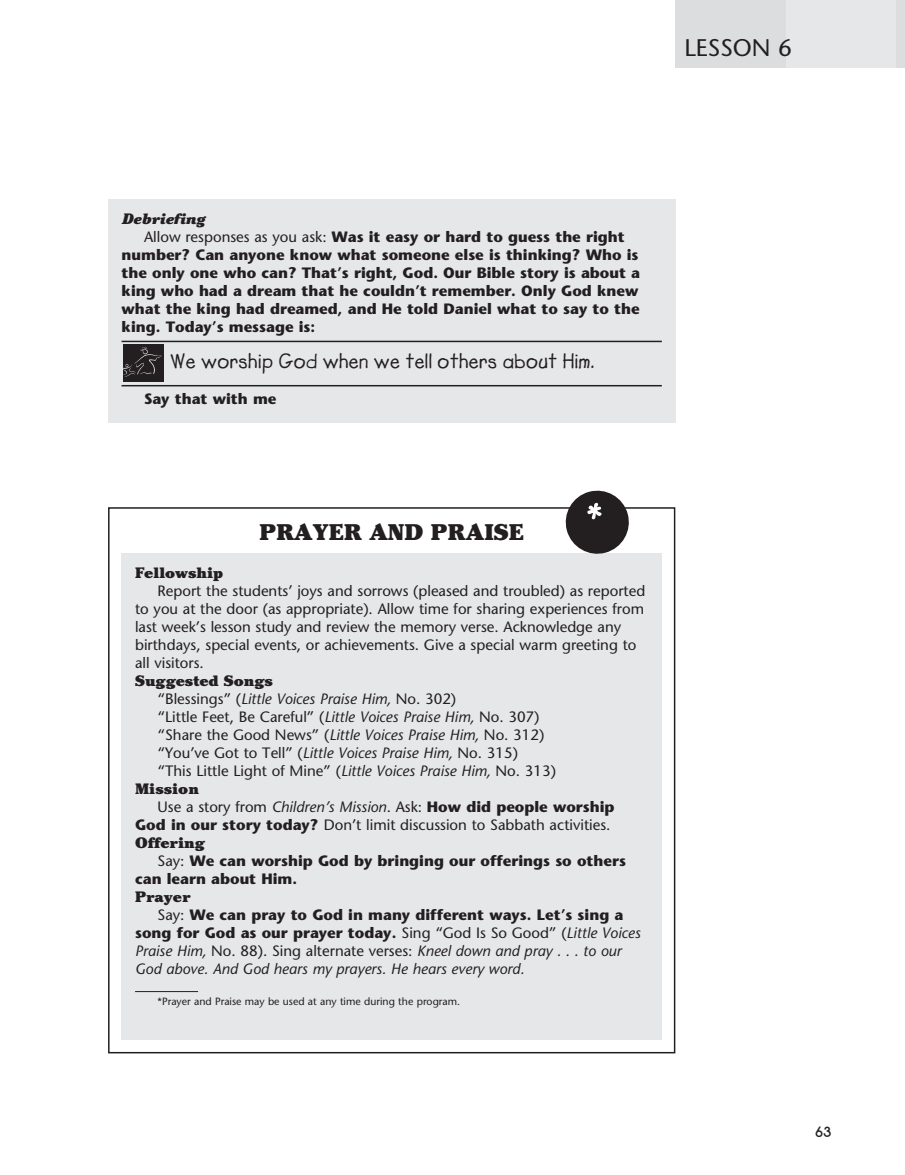
<style>
.page{position:relative;width:905px;height:1175px;background:#fff}
.page>*{position:absolute;margin:0;border:0;box-sizing:border-box;transform-origin:0 0}
.t1{font:24px "Stone Sans";color:#231f20}
.t2{font:900 22.5px "Cheltenham";color:#231f20}
.t3{font:21px "Lemonade ICG Bold";letter-spacing:.015em;color:#231f20}
.t4{font:15px/18px "Stone Sans";color:#231f20}
.t5{font:700 15px/18px "Stone Sans";color:#231f20}
.t6{font:italic 15px/18px "Stone Sans";color:#231f20}
.t7{font:900 15px "Cheltenham";color:#231f20}
.t8{font:italic 900 15px "Cheltenham";color:#231f20}
.t9{font:700 15px "New Garden";color:#231f20}
.t10{font:10.5px "Stone Sans";color:#231f20}
.s1{font-weight:400}
.s2{font-style:italic}
.s3{font-weight:700}
.s4{font-style:normal}
.s5{font-weight:700;font-style:normal}
</style>
<div class="page">
<div style="left:675px;top:0;width:110px;height:68px;background:#dcdddf"></div>
<div style="left:785px;top:0;width:111px;height:68px;background:#e6e7e9"></div>
<div style="left:896px;top:0;width:8px;height:68px;background:#dcdddf"></div>
<div style="left:108px;top:200px;width:567px;height:223px;background:#e6e7e9"></div>
<hr style="left:122px;top:341px;width:540px;height:1px;background:#231f20">
<hr style="left:122px;top:385px;width:540px;height:1px;background:#231f20">
<div style="left:123px;top:345px;width:40px;height:37px;background:#231f20"></div>
<svg style="left:123px;top:347px;width:39px;height:30px"></svg>
<div style="left:108px;top:507px;width:567px;height:546px;border:2px solid #231f20"></div>
<div style="left:122px;top:553px;width:540px;height:486px;background:#e6e7e9"></div>
<hr style="left:135px;top:991px;width:63px;height:1px;background:#231f20">
<svg style="left:562px;top:490px;width:70px;height:64px"></svg>
<h1 class="t1" style="left:684px;top:38px;width:109px">LESSON 6</h1>
<p class="t8" style="left:122px;top:213px;width:85px">Debriefing</p>
<p class="t5" style="left:122px;top:229px;width:520px;text-indent:22px"><span class="s1">Allow responses as you ask:</span> Was it easy or hard to guess the right number? Can anyone know what someone else is thinking? Who is the only one who can? That’s right, God. Our Bible story is about a king who had a dream that he couldn’t remember. Only God knew what the king had dreamed, and He told Daniel what to say to the king. Today’s message is:</p>
<h3 class="t3" style="left:170px;top:348px;width:425px">We worship God when we tell others about Him.</h3>
<p class="t5" style="left:144px;top:391px;width:134px">Say that with me</p>
<h2 class="t2" style="left:259px;top:523px;width:266px">PRAYER AND PRAISE</h2>
<p class="t7" style="left:135px;top:566px;width:90px">Fellowship</p>
<p class="t4" style="left:135px;top:583px;width:511px;text-indent:22px">Report the students’ joys and sorrows (pleased and troubled) as reported to you at the door (as appropriate). Allow time for sharing experiences from last week’s lesson study and review the memory verse. Acknowledge any birthdays, special events, or achievements. Give a special warm greeting to all visitors.</p>
<p class="t7" style="left:135px;top:674px;width:139px">Suggested Songs</p>
<p class="t4" style="left:158px;top:691px;width:400px">“Blessings” (<span class="s2">Little Voices Praise Him,</span> No. 302)<br>“Little Feet, Be Careful” (<span class="s2">Little Voices Praise Him,</span> No. 307) “Share the Good News” (<span class="s2">Little Voices Praise Him,</span> No. 312) “You’ve Got to Tell” (<span class="s2">Little Voices Praise Him,</span> No. 315)<br>“This Little Light of Mine” (<span class="s2">Little Voices Praise Him,</span> No. 313)</p>
<p class="t7" style="left:135px;top:782px;width:65px">Mission</p>
<p class="t4" style="left:135px;top:799px;width:481px;text-align:right">Use a story from <span class="s2">Children’s Mission</span>. Ask: <span class="s3">How did people worship<br>God in our story today?</span> Don’t limit discussion to Sabbath activities.</p>
<p class="t7" style="left:135px;top:836px;width:71px">Offering</p>
<p class="t5" style="left:135px;top:853px;width:492px;text-indent:22px"><span class="s1">Say:</span> We can worship God by bringing our offerings so others can learn about Him.</p>
<p class="t7" style="left:135px;top:890px;width:57px">Prayer</p>
<p class="t6" style="left:135px;top:907px;width:507px;text-indent:22px"><span class="s4">Say:</span> <span class="s5">We can pray to God in many different ways. Let’s sing a song for God as our prayer today.</span> <span class="s4">Sing “God Is So Good” (</span>Little Voices Praise Him, <span class="s4">No. 88). Sing alternate verses:</span> Kneel down and pray . . . to our God above. And God hears my prayers. He hears every word.</p>
<p class="t10" style="left:158px;top:997px;width:304px">*Prayer and Praise may be used at any time during the program.</p>
<p class="t9" style="left:815px;top:1123px;width:18px">63</p>
</div>
